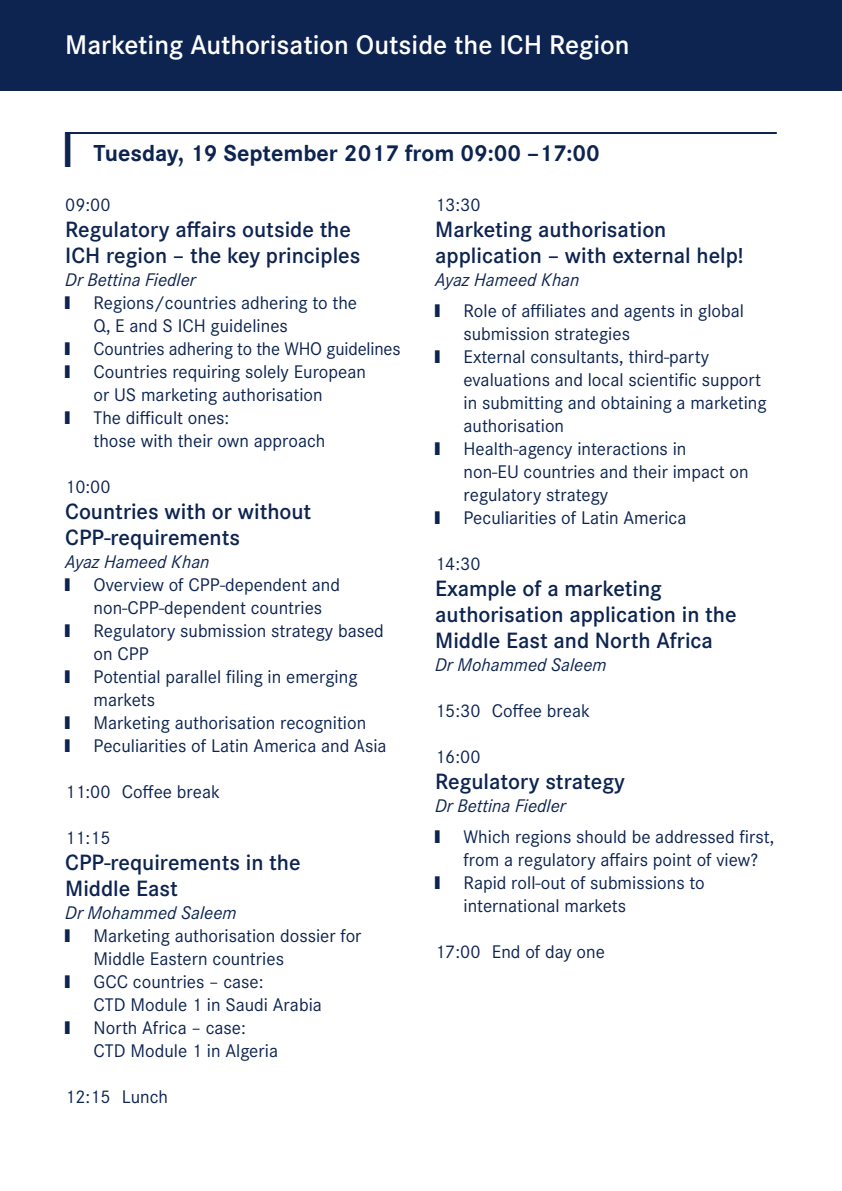
<style>
.page{position:relative;width:842px;height:1191px;background:#fff}
.page>*{position:absolute;margin:0;border:0;box-sizing:border-box;transform-origin:0 0}
.t1{font:600 28px "Corporate Swtp";color:#fff}
.t2{font:700 24px "Corporate Swtp";color:#0d2450}
.t3{font:600 23px/26px "Corporate Swtp";color:#0d2450}
.t4{font:19px/23px "Corporate Swtp";color:#0d2450}
.t5{font:italic 19px "Corporate S";color:#0d2450}
.s1{font-size:52px}
</style>
<div class="page">
<div style="left:0;top:0;width:842px;height:91px;background:#0d2450"></div>
<hr style="left:65px;top:132px;width:712px;height:2px;background:#0d2450">
<h1 class="t1" style="left:65px;top:35px;width:566px">Marketing Authorisation Outside the ICH Region</h1>
<p class="t2" style="left:65px;top:145px;width:536px"><span class="s1">†</span> Tuesday, 19 September 2017 from 09:00 –17:00</p>
<p class="t4" style="left:65px;top:194px;width:47px">09:00</p>
<p class="t3" style="left:65px;top:218px;width:297px">Regulatory affairs outside the<br>ICH region – the key principles</p>
<p class="t5" style="left:65px;top:268px;width:132px">Dr Bettina Fiedler</p>
<p class="t4" style="left:65px;top:292px;width:6px">†</p>
<p class="t4" style="left:94px;top:292px;width:265px">Regions/countries adhering to the<br>Q, E and S ICH guidelines</p>
<p class="t4" style="left:65px;top:338px;width:6px">†</p>
<p class="t4" style="left:94px;top:338px;width:309px">Countries adhering to the WHO guidelines</p>
<p class="t4" style="left:65px;top:361px;width:6px">†</p>
<p class="t4" style="left:94px;top:361px;width:274px">Countries requiring solely European or US marketing authorisation</p>
<p class="t4" style="left:65px;top:407px;width:6px">†</p>
<p class="t4" style="left:94px;top:407px;width:233px">The difficult ones:<br>those with their own approach</p>
<p class="t4" style="left:65px;top:476px;width:47px">10:00</p>
<p class="t3" style="left:65px;top:500px;width:248px">Countries with or without<br>CPP-requirements</p>
<p class="t5" style="left:65px;top:550px;width:146px">Ayaz Hameed Khan</p>
<p class="t4" style="left:65px;top:574px;width:6px">†</p>
<p class="t4" style="left:94px;top:574px;width:248px">Overview of CPP-dependent and non-CPP-dependent countries</p>
<p class="t4" style="left:65px;top:620px;width:6px">†</p>
<p class="t4" style="left:94px;top:620px;width:292px">Regulatory submission strategy based on CPP</p>
<p class="t4" style="left:65px;top:666px;width:6px">†</p>
<p class="t4" style="left:94px;top:666px;width:265px">Potential parallel filing in emerging markets</p>
<p class="t4" style="left:65px;top:712px;width:6px">†</p>
<p class="t4" style="left:94px;top:712px;width:274px">Marketing authorisation recognition</p>
<p class="t4" style="left:65px;top:736px;width:6px">†</p>
<p class="t4" style="left:94px;top:736px;width:295px">Peculiarities of Latin America and Asia</p>
<p class="t4" style="left:65px;top:782px;width:157px">11:00 Coffee break</p>
<p class="t4" style="left:65px;top:828px;width:47px">11:15</p>
<p class="t3" style="left:65px;top:851px;width:237px">CPP-requirements in the<br>Middle East</p>
<p class="t5" style="left:65px;top:901px;width:173px">Dr Mohammed Saleem</p>
<p class="t4" style="left:65px;top:925px;width:6px">†</p>
<p class="t4" style="left:94px;top:925px;width:269px">Marketing authorisation dossier for<br>Middle Eastern countries</p>
<p class="t4" style="left:65px;top:971px;width:6px">†</p>
<p class="t4" style="left:94px;top:971px;width:230px">GCC countries – case:<br>CTD Module 1 in Saudi Arabia</p>
<p class="t4" style="left:65px;top:1017px;width:6px">†</p>
<p class="t4" style="left:94px;top:1017px;width:186px">North Africa – case:<br>CTD Module 1 in Algeria</p>
<p class="t4" style="left:65px;top:1086px;width:104px">12:15 Lunch</p>
<p class="t4" style="left:435px;top:194px;width:47px">13:30</p>
<p class="t3" style="left:435px;top:218px;width:310px">Marketing authorisation application – with external help!</p>
<p class="t5" style="left:435px;top:268px;width:146px">Ayaz Hameed Khan</p>
<p class="t4" style="left:435px;top:300px;width:6px">†</p>
<p class="t4" style="left:463px;top:300px;width:282px">Role of affiliates and agents in global submission strategies</p>
<p class="t4" style="left:435px;top:346px;width:6px">†</p>
<p class="t4" style="left:463px;top:346px;width:305px">External consultants, third-party evaluations and local scientific support in submitting and obtaining a marketing authorisation</p>
<p class="t4" style="left:435px;top:438px;width:6px">†</p>
<p class="t4" style="left:463px;top:438px;width:287px">Health-agency interactions in<br>non-EU countries and their impact on regulatory strategy</p>
<p class="t4" style="left:435px;top:508px;width:6px">†</p>
<p class="t4" style="left:463px;top:508px;width:224px">Peculiarities of Latin America</p>
<p class="t4" style="left:435px;top:554px;width:47px">14:30</p>
<p class="t3" style="left:435px;top:577px;width:303px">Example of a marketing authorisation application in the<br>Middle East and North Africa</p>
<p class="t5" style="left:435px;top:653px;width:173px">Dr Mohammed Saleem</p>
<p class="t4" style="left:435px;top:700px;width:157px">15:30 Coffee break</p>
<p class="t4" style="left:435px;top:746px;width:47px">16:00</p>
<p class="t3" style="left:435px;top:770px;width:191px">Regulatory strategy</p>
<p class="t5" style="left:435px;top:794px;width:132px">Dr Bettina Fiedler</p>
<p class="t4" style="left:435px;top:826px;width:6px">†</p>
<p class="t4" style="left:463px;top:826px;width:312px">Which regions should be addressed first, from a regulatory affairs point of view?</p>
<p class="t4" style="left:435px;top:872px;width:6px">†</p>
<p class="t4" style="left:463px;top:872px;width:243px">Rapid roll-out of submissions to international markets</p>
<p class="t4" style="left:435px;top:941px;width:171px">17:00 End of day one</p>
</div>
